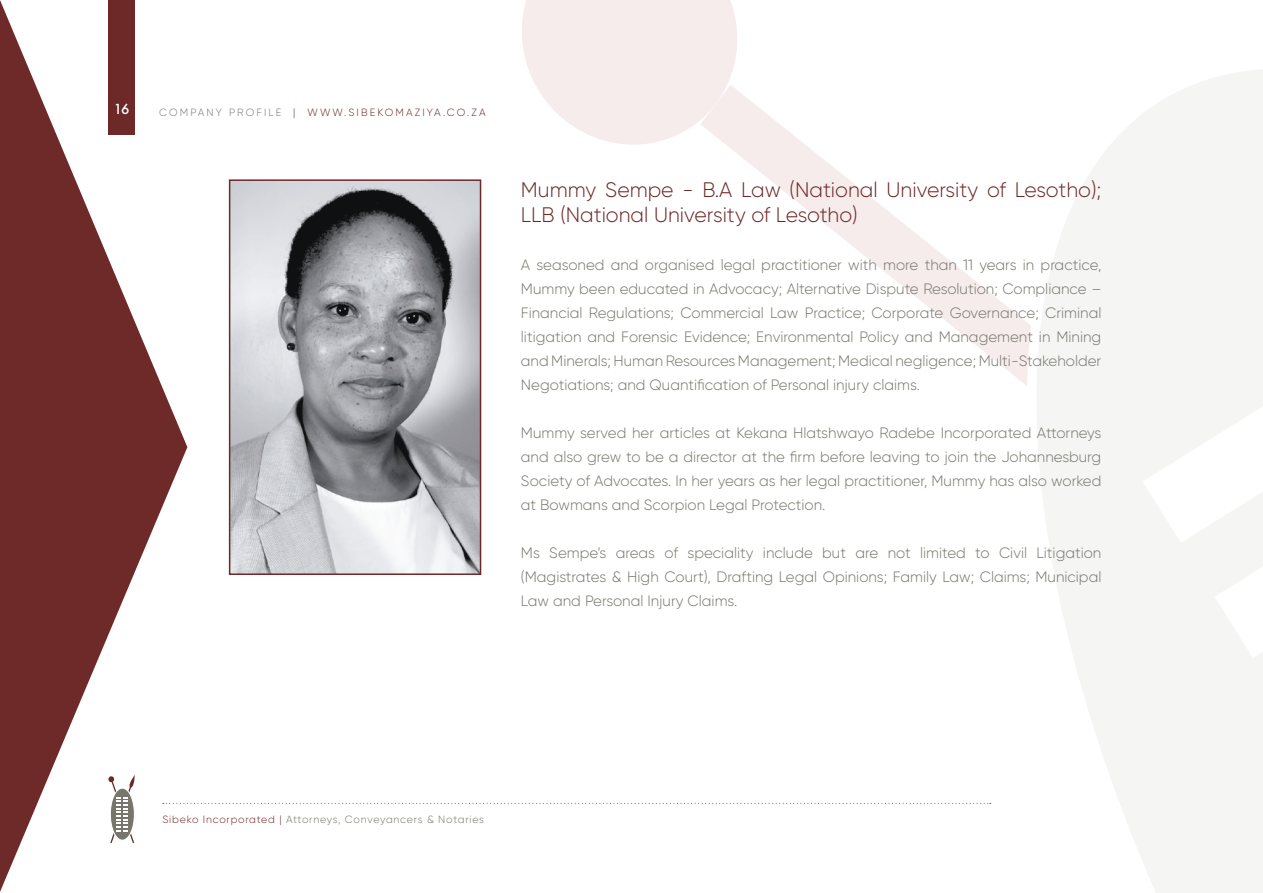
<style>
.page{position:relative;width:1263px;height:893px;background:#fff}
.page>*{position:absolute;margin:0;border:0;box-sizing:border-box;transform-origin:0 0}
.t1{font:300 21px/25.2px "Gilroy";color:#6c2928}
.t2{font:300 15px/24px "Gilroy";color:#77766c;text-align:justify}
.t3{font:500 13.5px "Futura";color:#fff}
.t4{font:300 10.5px "Gilroy";letter-spacing:.075em;color:#77766c}
.t5{font:300 10.5px "Gilroy";letter-spacing:.2em;color:#6c2928}
.s1{color:#777971}
.s2{color:#6c2928}
</style>
<div class="page">
<svg style="left:522px;top:0;width:215px;height:145px;background:#f6eeed"></svg>
<svg style="left:700px;top:85px;width:234px;height:226px"></svg>
<svg style="left:934px;top:70px;width:329px;height:823px"></svg>
<svg style="left:1142px;top:253px;width:121px;height:405px"></svg>
<svg style="left:187px;top:803px;width:804px;height:1px"></svg>
<svg style="left:0;top:0;width:187px;height:892px;fill:#6d2a28"></svg>
<img style="left:232px;top:182px;width:246px;height:390px">
<div style="left:229px;top:179px;width:252px;height:396px;border:2px solid #6c2928"></div>
<p class="t3" style="left:114px;top:100px;width:17px">16</p>
<p class="t5" style="left:159px;top:106px;width:328px"><span class="s1">COMPANY PROFILE</span> | WWW.SIBEKOMAZIYA.CO.ZA</p>
<h1 class="t1" style="left:521px;top:177px;width:582px">Mummy Sempe - B.A Law (National University of Lesotho);<br>LLB (National University of Lesotho)</h1>
<p class="t2" style="left:521px;top:253px;width:582px">A seasoned and organised legal practitioner with more than 11 years in practice, Mummy been educated in Advocacy; Alternative Dispute Resolution; Compliance – Financial Regulations; Commercial Law Practice; Corporate Governance; Criminal litigation and Forensic Evidence; Environmental Policy and Management in Mining and Minerals; Human Resources Management; Medical negligence; Multi-Stakeholder Negotiations; and Quantification of Personal injury claims.</p>
<p class="t2" style="left:521px;top:421px;width:582px">Mummy served her articles at Kekana Hlatshwayo Radebe Incorporated Attorneys and also grew to be a director at the firm before leaving to join the Johannesburg Society of Advocates. In her years as her legal practitioner, Mummy has also worked at Bowmans and Scorpion Legal Protection.</p>
<p class="t2" style="left:521px;top:541px;width:582px">Ms Sempe’s areas of speciality include but are not limited to Civil Litigation (Magistrates &amp; High Court), Drafting Legal Opinions; Family Law; Claims; Municipal Law and Personal Injury Claims.</p>
<p class="t4" style="left:162px;top:813px;width:323px"><span class="s2">Sibeko Incorporated |</span> Attorneys, Conveyancers &amp; Notaries</p>
</div>
